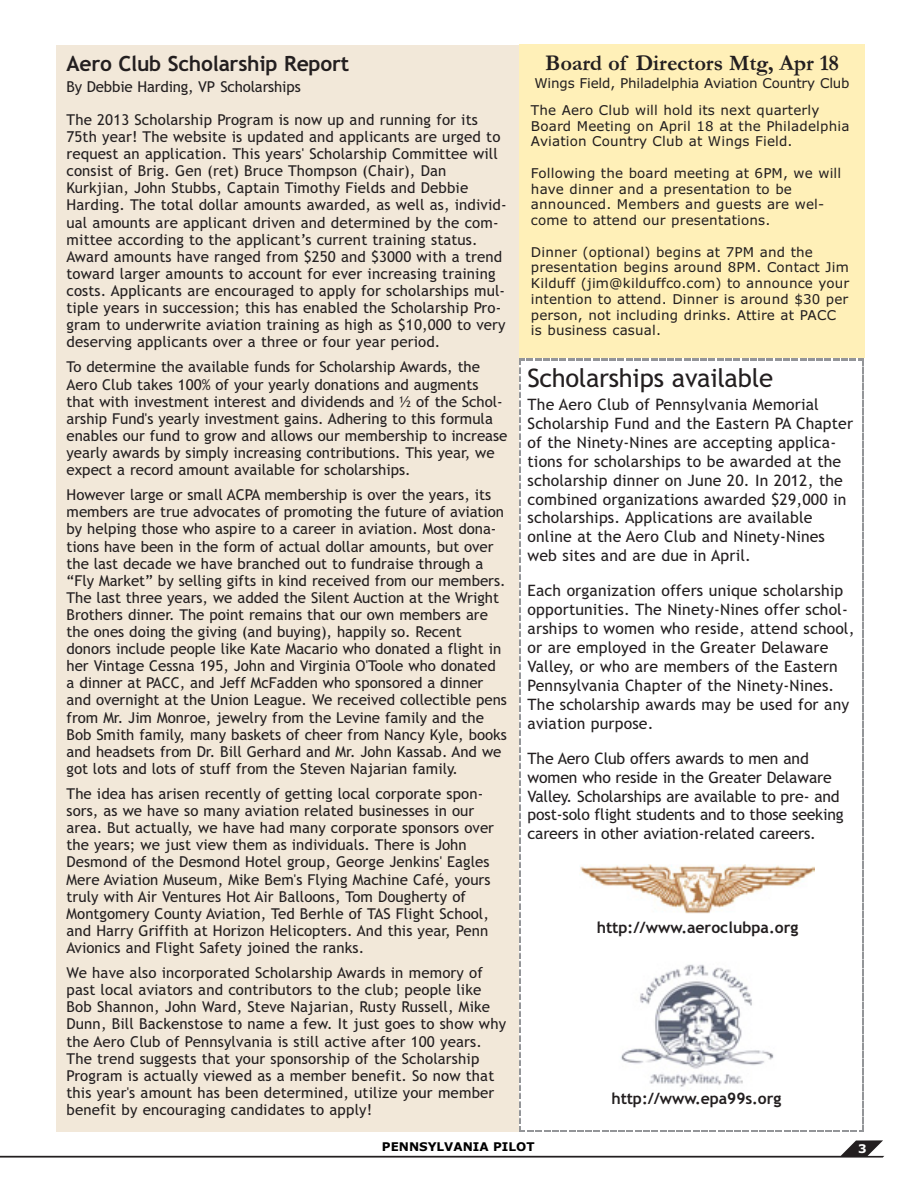
<style>
.page{position:relative;width:918px;height:1188px;background:#fff}
.page>*{position:absolute;margin:0;border:0;box-sizing:border-box;transform-origin:0 0}
.t1{font:25.5px "TT1515 BO00";letter-spacing:-.01em;color:#231f20}
.t2{font:22.5px "TT1518 EO00";letter-spacing:-.01em;color:#231f20}
.t3{font:21px "TT15154 O00";letter-spacing:-.01em;color:#231f20}
.t4{font:15.75px/18.9px "TT1515 BO00";letter-spacing:.01em;color:#231f20}
.t5{font:15.75px/18.9px "TT1515 BO00";letter-spacing:-.01em;color:#231f20}
.t6{font:15.75px "TT15154 O00";color:#231f20}
.t7{font:15px/17.1px "TT1515 BO00";letter-spacing:.005em;color:#231f20}
.t8{font:13.5px/15.8px "TT15169 O00";letter-spacing:.01em;color:#231f20}
.t9{font:13.5px "TT15169 O00";letter-spacing:-.015em;color:#231f20}
.t10{font:12px "TT15162 O00";color:#000}
.t11{font:12px "TT15162 O00";color:#fff}
</style>
<div class="page">
<svg style="left:0;top:1140px;width:884px;height:18px"></svg>
<svg style="left:519px;top:359px;width:345px;height:773px"></svg>
<div style="left:533px;top:951px;width:327px;height:145px;background:#fff"></div>
<img style="left:621px;top:964px;width:153px;height:123px">
<div style="left:533px;top:862px;width:329px;height:58px;background:#fff"></div>
<img style="left:580px;top:865px;width:235px;height:48px">
<div style="left:532px;top:1091px;width:329px;height:24px;background:#fff"></div>
<div style="left:533px;top:920px;width:329px;height:24px;background:#fff"></div>
<div style="left:519px;top:45px;width:345px;height:313px;background:#fff0b8"></div>
<div style="left:56px;top:45px;width:463px;height:1087px;background:#f2e8d9"></div>
<h3 class="t3" style="left:67px;top:55px;width:284px">Aero Club Scholarship Report</h3>
<p class="t7" style="left:67px;top:79px;width:236px">By Debbie Harding, VP Scholarships</p>
<p class="t7" style="left:67px;top:112px;width:442px">The 2013 Scholarship Program is now up and running for its 75th year! The website is updated and applicants are urged to request an application. This years' Scholarship Committee will consist of Brig. Gen (ret) Bruce Thompson (Chair), Dan Kurkjian, John Stubbs, Captain Timothy Fields and Debbie Harding. The total dollar amounts awarded, as well as, individ&shy;ual amounts are applicant driven and determined by the com&shy;mittee according to the applicant’s current training status.<br>Award amounts have ranged from $250 and $3000 with a trend toward larger amounts to account for ever increasing training costs. Applicants are encouraged to apply for scholarships mul&shy;tiple years in succession; this has enabled the Scholarship Pro&shy;gram to underwrite aviation training as high as $10,000 to very deserving applicants over a three or four year period.</p>
<p class="t7" style="left:67px;top:360px;width:442px">To determine the available funds for Scholarship Awards, the Aero Club takes 100% of your yearly donations and augments that with investment interest and dividends and ½ of the Schol&shy;arship Fund's yearly investment gains. Adhering to this formula enables our fund to grow and allows our membership to increase yearly awards by simply increasing contributions. This year, we expect a record amount available for scholarships.</p>
<p class="t7" style="left:67px;top:488px;width:442px">However large or small ACPA membership is over the years, its members are true advocates of promoting the future of aviation by helping those who aspire to a career in aviation. Most dona&shy;tions have been in the form of actual dollar amounts, but over the last decade we have branched out to fundraise through a “Fly Market” by selling gifts in kind received from our members.<br>The last three years, we added the Silent Auction at the Wright Brothers dinner. The point remains that our own members are the ones doing the giving (and buying), happily so. Recent donors include people like Kate Macario who donated a flight in her Vintage Cessna 195, John and Virginia O'Toole who donated a dinner at PACC, and Jeff McFadden who sponsored a dinner and overnight at the Union League. We received collectible pens from Mr. Jim Monroe, jewelry from the Levine family and the Bob Smith family, many baskets of cheer from Nancy Kyle, books and headsets from Dr. Bill Gerhard and Mr. John Kassab. And we got lots and lots of stuff from the Steven Najarian family.</p>
<p class="t7" style="left:67px;top:786px;width:429px">The idea has arisen recently of getting local corporate spon&shy;sors, as we have so many aviation related businesses in our area. But actually, we have had many corporate sponsors over the years; we just view them as individuals. There is John Desmond of the Desmond Hotel group, George Jenkins' Eagles Mere Aviation Museum, Mike Bem's Flying Machine Café, yours truly with Air Ventures Hot Air Balloons, Tom Dougherty of Montgomery County Aviation, Ted Berhle of TAS Flight School, and Harry Griffith at Horizon Helicopters. And this year, Penn Avionics and Flight Safety joined the ranks.</p>
<p class="t7" style="left:67px;top:966px;width:441px">We have also incorporated Scholarship Awards in memory of past local aviators and contributors to the club; people like Bob Shannon, John Ward, Steve Najarian, Rusty Russell, Mike Dunn, Bill Backenstose to name a few. It just goes to show why the Aero Club of Pennsylvania is still active after 100 years.<br>The trend suggests that your sponsorship of the Scholarship Program is actually viewed as a member benefit. So now that this year's amount has been determined, utilize your member benefit by encouraging candidates to apply!</p>
<h2 class="t2" style="left:545px;top:55px;width:295px">Board of Directors Mtg, Apr 18</h2>
<p class="t9" style="left:534px;top:78px;width:317px">Wings Field, Philadelphia Aviation Country Club</p>
<p class="t8" style="left:531px;top:103px;width:320px">The Aero Club will hold its next quarterly<br>Board Meeting on April 18 at the Philadelphia<br>Aviation Country Club at Wings Field.</p>
<p class="t8" style="left:531px;top:166px;width:312px">Following the board meeting at 6PM, we will have dinner and a presentation to be announced. Members and guests are wel&shy;come to attend our presentations.</p>
<p class="t8" style="left:531px;top:245px;width:320px">Dinner (optional) begins at 7PM and the presentation begins around 8PM. Contact Jim Kilduff (jim@kilduffco.com) to announce your intention to attend. Dinner is around $30 per person, not including drinks. Attire at PACC is business casual.</p>
<h1 class="t1" style="left:528px;top:368px;width:247px">Scholarships available</h1>
<p class="t4" style="left:528px;top:396px;width:327px">The Aero Club of Pennsylvania Memorial Scholarship Fund and the Eastern PA Chapter of the Ninety-Nines are accepting applica&shy;tions for scholarships to be awarded at the scholarship dinner on June 20. In 2012, the combined organizations awarded $29,000 in scholarships. Applications are available online at the Aero Club and Ninety-Nines web sites and are due in April.</p>
<p class="t4" style="left:528px;top:583px;width:328px">Each organization offers unique scholarship opportunities. The Ninety-Nines offer schol&shy;arships to women who reside, attend school, or are employed in the Greater Delaware Valley, or who are members of the Eastern Pennsylvania Chapter of the Ninety-Nines.<br>The scholarship awards may be used for any aviation purpose.</p>
<p class="t5" style="left:528px;top:750px;width:318px">The Aero Club offers awards to men and women who reside in the Greater Delaware Valley. Scholarships are available to pre- and post-solo flight students and to those seeking careers in other aviation-related careers.</p>
<p class="t6" style="left:597px;top:922px;width:203px">http://www.aeroclubpa.org</p>
<p class="t6" style="left:612px;top:1093px;width:171px">http://www.epa99s.org</p>
<p class="t10" style="left:382px;top:1142px;width:154px">PENNSYLVANIA PILOT</p>
<p class="t11" style="left:858px;top:1144px;width:10px">3</p>
</div>
